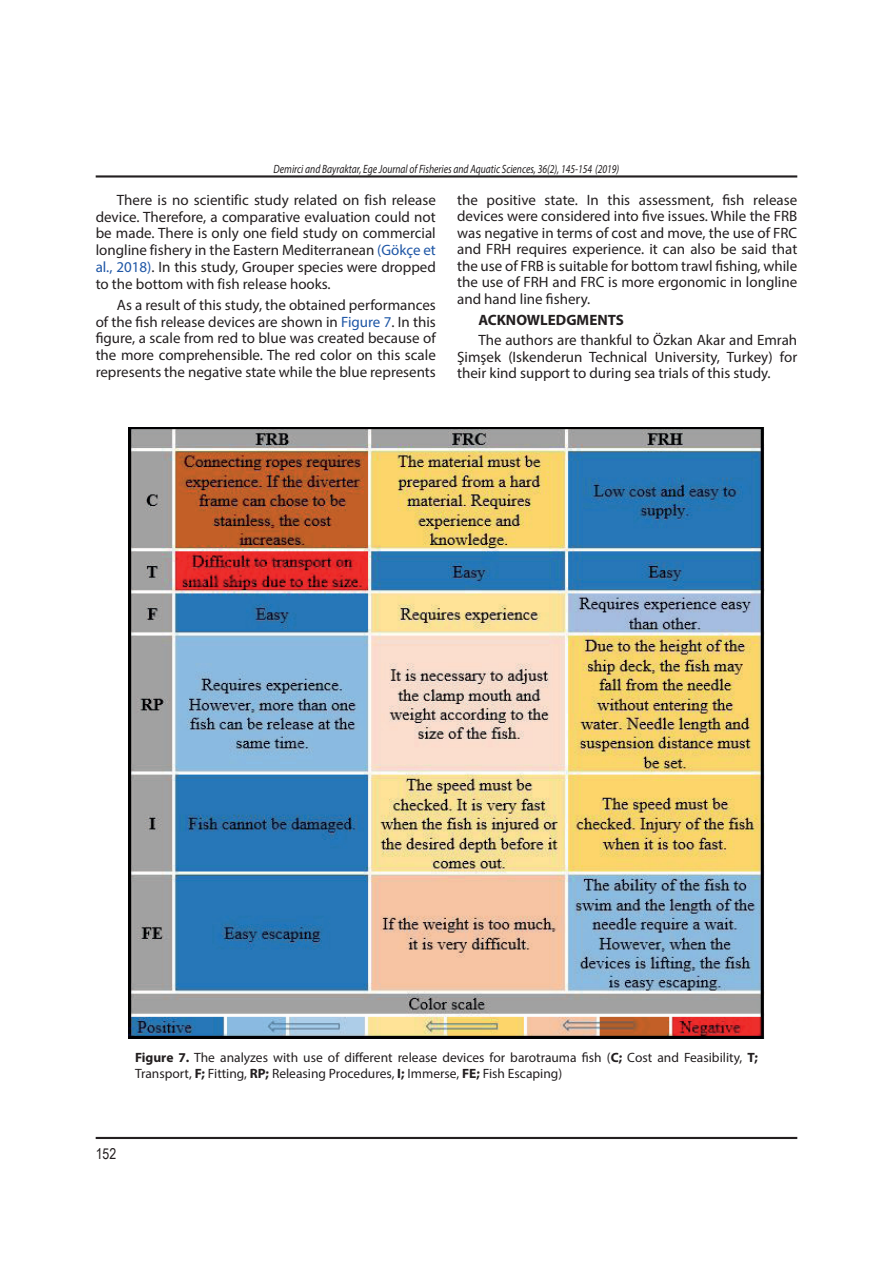
<style>
.page{position:relative;width:893px;height:1263px;background:#fff}
.page>*{position:absolute;margin:0;border:0;box-sizing:border-box;transform-origin:0 0}
.t1{font:15px/16.8px "Myriad Pro";color:#231f20;text-align:justify}
.t2{font:700 15px "Myriad Pro";color:#231f20}
.t3{font:15px "Arial Narrow";color:#231f20}
.t4{font:13.5px/16.5px "Myriad Pro";color:#231f20}
.t5{font:italic 12px "Myriad Pro";color:#231f20;scale:.8 1}
.s1{color:#1e56a6}
.s2{font-weight:700}
</style>
<div class="page">
<hr style="left:96px;top:175px;width:701px;height:3px;background:#231f20">
<hr style="left:96px;top:1137px;width:701px;height:2px;background:#231f20">
<img style="left:128px;top:427px;width:636px;height:611px">
<p class="t5" style="left:274px;top:162px;width:434px">Demirci and Bayraktar, Ege Journal of Fisheries and Aquatic Sciences, 36(2), 145-154 (2019)</p>
<p class="t1" style="left:96px;top:191px;width:342px;text-indent:21px">There is no scientific study related on fish release device. Therefore, a comparative evaluation could not be made. There is only one field study on commercial longline fishery in the Eastern Mediterranean <span class="s1">(Gökçe et al., 2018)</span>. In this study, Grouper species were dropped to the bottom with fish release hooks.</p>
<p class="t1" style="left:96px;top:296px;width:342px;text-indent:21px">As a result of this study, the obtained performances of the fish release devices are shown in <span class="s1">Figure 7</span>. In this figure, a scale from red to blue was created because of the more comprehensible. The red color on this scale represents the negative state while the blue represents</p>
<p class="t1" style="left:457px;top:191px;width:342px">the positive state. In this assessment, fish release devices were considered into five issues. While the FRB was negative in terms of cost and move, the use of FRC and FRH requires experience. it can also be said that the use of FRB is suitable for bottom trawl fishing, while the use of FRH and FRC is more ergonomic in longline and hand line fishery.</p>
<p class="t2" style="left:478px;top:310px;width:147px">ACKNOWLEDGMENTS</p>
<p class="t1" style="left:457px;top:332px;width:342px;text-indent:21px">The authors are thankful to Özkan Akar and Emrah Şimşek (Iskenderun Technical University, Turkey) for their kind support to during sea trials of this study.</p>
<p class="t4" style="left:135px;top:1049px;width:624px"><span class="s2">Figure 7.</span> The analyzes with use of different release devices for barotrauma fish (<span class="s2">C;</span> Cost and Feasibility, <span class="s2">T;<br></span>Transport, <span class="s2">F;</span> Fitting, <span class="s2">RP;</span> Releasing Procedures, <span class="s2">I;</span> Immerse, <span class="s2">FE;</span> Fish Escaping)</p>
<p class="t3" style="left:96px;top:1142px;width:22px">152</p>
</div>
